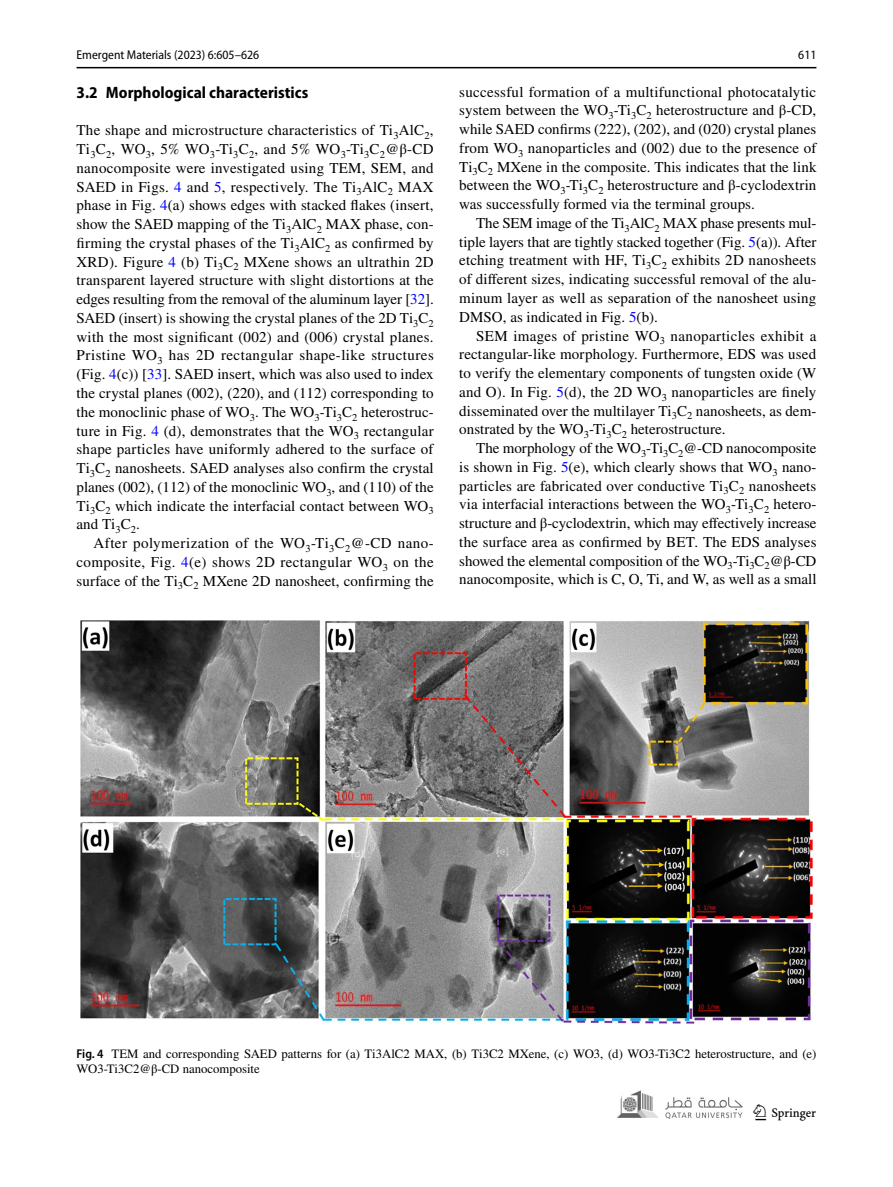
<style>
.page{position:relative;width:893px;height:1187px;background:#fff}
.page>*{position:absolute;margin:0;border:0;box-sizing:border-box;transform-origin:0 0}
.t1{font:22.5px "Springnew Regular 3";color:#000}
.t2{font:700 semi-condensed 16.5px "Myriad Pro";color:#000}
.t3{font:15px/18.8px "STIX";letter-spacing:.005em;color:#000;text-align:justify}
.t4{font:12.75px/15px "STIX";color:#000}
.t5{font:semi-condensed 12.75px "Myriad Pro";color:#000}
.s1{color:#00f}
.s2{font-family:"Myriad Pro";font-weight:600;font-stretch:semi-condensed}
</style>
<div class="page">
<hr style="left:77px;top:67px;width:739px;height:1px;background:#000">
<img style="left:617px;top:1090px;width:126px;height:29px">
<img style="left:81px;top:620px;width:731px;height:402px">
<p class="t5" style="left:77px;top:48px;width:184px">Emergent Materials (2023) 6:605–626</p>
<p class="t5" style="left:798px;top:48px;width:20px">611</p>
<p class="t2" style="left:77px;top:83px;width:233px">3.2 Morphological characteristics</p>
<p class="t3" style="left:77px;top:122px;width:359px">The shape and microstructure characteristics of Ti<sub>3</sub>AlC<sub>2</sub>, Ti<sub>3</sub>C<sub>2</sub>, WO<sub>3</sub>, 5% WO<sub>3</sub>-Ti<sub>3</sub>C<sub>2</sub>, and 5% WO<sub>3</sub>-Ti<sub>3</sub>C<sub>2</sub>@β-CD nanocomposite were investigated using TEM, SEM, and SAED in Figs. <span class="s1">4</span> and <span class="s1">5</span>, respectively. The Ti<sub>3</sub>AlC<sub>2</sub> MAX phase in Fig. <span class="s1">4</span>(a) shows edges with stacked flakes (insert, show the SAED mapping of the Ti<sub>3</sub>AlC<sub>2</sub> MAX phase, con&shy;firming the crystal phases of the Ti<sub>3</sub>AlC<sub>2</sub> as confirmed by XRD). Figure <span class="s1">4</span> (b) Ti<sub>3</sub>C<sub>2</sub> MXene shows an ultrathin 2D transparent layered structure with slight distortions at the edges resulting from the removal of the aluminum layer [<span class="s1">32</span>].<br>SAED (insert) is showing the crystal planes of the 2D Ti<sub>3</sub>C<sub>2 </sub>with the most significant (002) and (006) crystal planes.<br>Pristine WO<sub>3</sub> has 2D rectangular shape-like structures (Fig. <span class="s1">4</span>(c)) [<span class="s1">33</span>]. SAED insert, which was also used to index the crystal planes (002), (220), and (112) corresponding to the monoclinic phase of WO<sub>3</sub>. The WO<sub>3</sub>-Ti<sub>3</sub>C<sub>2</sub> heterostruc&shy;ture in Fig. <span class="s1">4</span> (d), demonstrates that the WO<sub>3</sub> rectangular shape particles have uniformly adhered to the surface of Ti<sub>3</sub>C<sub>2</sub> nanosheets. SAED analyses also confirm the crystal planes (002), (112) of the monoclinic WO<sub>3</sub>, and (110) of the Ti<sub>3</sub>C<sub>2</sub> which indicate the interfacial contact between WO<sub>3 </sub>and Ti<sub>3</sub>C<sub>2</sub>.</p>
<p class="t3" style="left:77px;top:534px;width:359px;text-indent:17px">After polymerization of the WO<sub>3</sub>-Ti<sub>3</sub>C<sub>2</sub>@-CD nano&shy;composite, Fig. <span class="s1">4</span>(e) shows 2D rectangular WO<sub>3</sub> on the surface of the Ti<sub>3</sub>C<sub>2</sub> MXene 2D nanosheet, confirming the</p>
<p class="t3" style="left:459px;top:83px;width:359px">successful formation of a multifunctional photocatalytic system between the WO<sub>3</sub>-Ti<sub>3</sub>C<sub>2</sub> heterostructure and β-CD, while SAED confirms (222), (202), and (020) crystal planes from WO<sub>3</sub> nanoparticles and (002) due to the presence of Ti<sub>3</sub>C<sub>2</sub> MXene in the composite. This indicates that the link between the WO<sub>3</sub>-Ti<sub>3</sub>C<sub>2</sub> heterostructure and β-cyclodextrin was successfully formed via the terminal groups.</p>
<p class="t3" style="left:459px;top:214px;width:359px;text-indent:17px">The SEM image of the Ti<sub>3</sub>AlC<sub>2</sub> MAX phase presents mul&shy;tiple layers that are tightly stacked together (Fig. <span class="s1">5</span>(a)). After etching treatment with HF, Ti<sub>3</sub>C<sub>2</sub> exhibits 2D nanosheets of different sizes, indicating successful removal of the alu&shy;minum layer as well as separation of the nanosheet using DMSO, as indicated in Fig. <span class="s1">5</span>(b).</p>
<p class="t3" style="left:459px;top:327px;width:359px;text-indent:17px">SEM images of pristine WO<sub>3</sub> nanoparticles exhibit a rectangular-like morphology. Furthermore, EDS was used to verify the elementary components of tungsten oxide (W and O). In Fig. <span class="s1">5</span>(d), the 2D WO<sub>3</sub> nanoparticles are finely disseminated over the multilayer Ti<sub>3</sub>C<sub>2</sub> nanosheets, as dem&shy;onstrated by the WO<sub>3</sub>-Ti<sub>3</sub>C<sub>2</sub> heterostructure.</p>
<p class="t3" style="left:459px;top:439px;width:359px;text-indent:17px">The morphology of the WO<sub>3</sub>-Ti<sub>3</sub>C<sub>2</sub>@-CD nanocomposite is shown in Fig. <span class="s1">5</span>(e), which clearly shows that WO<sub>3</sub> nano&shy;particles are fabricated over conductive Ti<sub>3</sub>C<sub>2</sub> nanosheets via interfacial interactions between the WO<sub>3</sub>-Ti<sub>3</sub>C<sub>2</sub> hetero&shy;structure and β-cyclodextrin, which may effectively increase the surface area as confirmed by BET. The EDS analyses showed the elemental composition of the WO<sub>3</sub>-Ti<sub>3</sub>C<sub>2</sub>@β-CD nanocomposite, which is C, O, Ti, and W, as well as a small</p>
<p class="t4" style="left:77px;top:1047px;width:741px"><span class="s2">Fig. 4</span> TEM and corresponding SAED patterns for (a) Ti3AlC2 MAX, (b) Ti3C2 MXene, (c) WO3, (d) WO3-Ti3C2 heterostructure, and (e)<br>WO3-Ti3C2@β-CD nanocomposite</p>
<h1 class="t1" style="left:755px;top:1104px;width:62px">1 3</h1>
</div>
